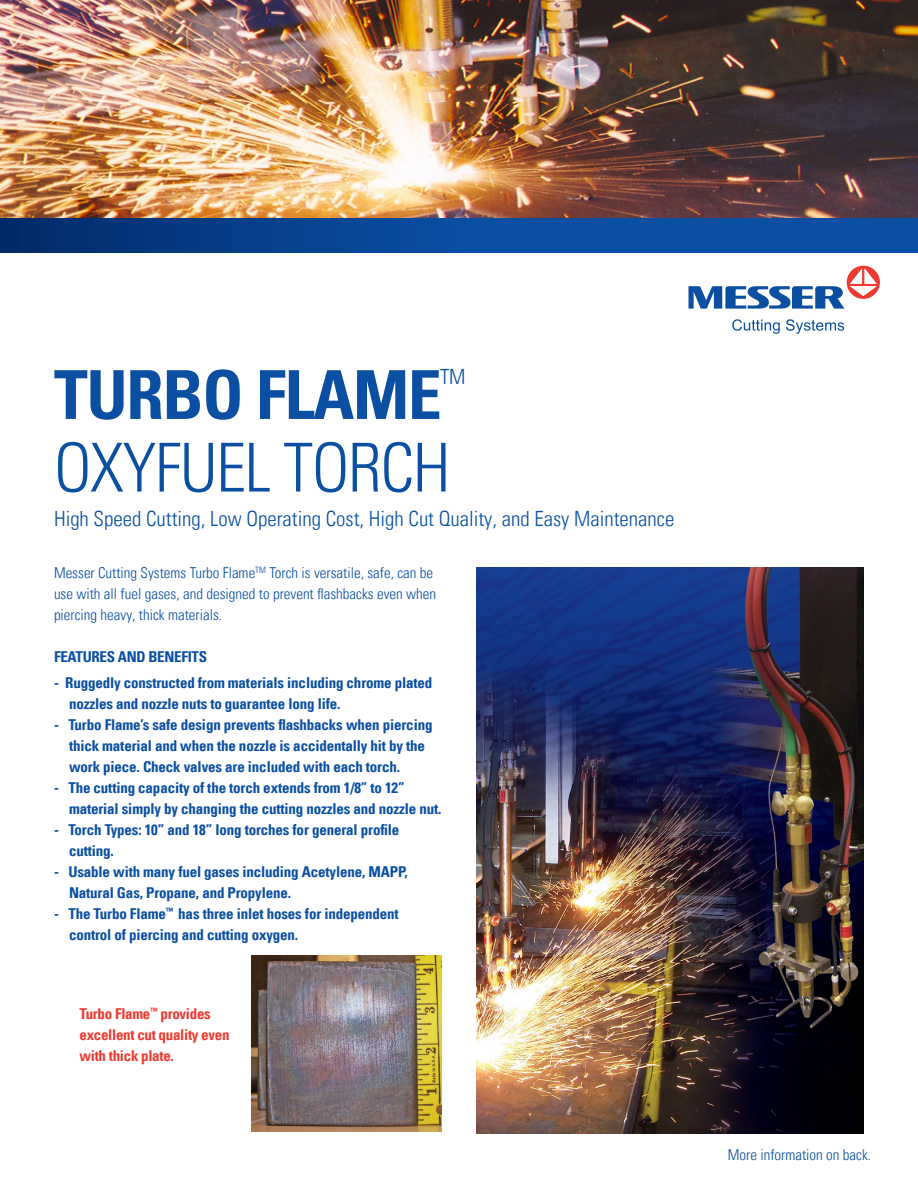
<style>
.page{position:relative;width:918px;height:1188px;background:#fff}
.page>*{position:absolute;margin:0;border:0;box-sizing:border-box;transform-origin:0 0}
.t1{font:67.5px "Univers Com 47 Light Cond";letter-spacing:-.02em;color:#0a4fa2}
.t2{font:67.5px "Univers Com 67 Bold Cond";letter-spacing:-.02em;color:#0a4fa2}
.Body{font:21px "Univers Com 47 Light Cond";color:#0a4fa2}
.Subhead{font:15px/21px "Univers Com 67 Bold Cond";letter-spacing:-.01em;color:#0a4fa2}
.Body-2{font:15px/21px "Univers Com 47 Light Cond";color:#0a4fa2}
.photocaption{font:15px/21px "Univers Com 67 Bold Cond";letter-spacing:-.02em;color:#ee3b32}
</style>
<div class="page">
<svg style="left:689px;top:266px;width:191px;height:43px"></svg>
<svg style="left:732px;top:319px;width:48px;height:15px"></svg>
<svg style="left:786px;top:319px;width:58px;height:15px"></svg>
<img style="left:0;top:0;width:918px;height:218px">
<div style="left:0;top:218px;width:918px;height:34px;background:linear-gradient(to right,#043377,#0c58b0)"></div>
<img style="left:252px;top:956px;width:190px;height:176px">
<img style="left:476px;top:567px;width:388px;height:567px">
<p class="t2" style="left:54px;top:354px;width:389px">TURBO FLAME</p>
<p class="Body" style="left:440px;top:364px;width:27px">TM</p>
<p class="t1" style="left:54px;top:427px;width:398px">OXYFUEL TORCH</p>
<p class="Body" style="left:54px;top:506px;width:622px">High Speed Cutting, Low Operating Cost, High Cut Quality, and Easy Maintenance</p>
<p class="Body-2" style="left:54px;top:562px;width:384px">Messer Cutting Systems Turbo Flame<sup>TM</sup> Torch is versatile, safe, can be use with all fuel gases, and designed to prevent flashbacks even when piercing heavy, thick materials.</p>
<p class="Subhead" style="left:54px;top:646px;width:155px">FEATURES AND BENEFITS</p>
<p class="Subhead" style="left:69px;top:672px;width:365px;text-indent:-15px">- Ruggedly constructed from materials including chrome plated nozzles and nozzle nuts to guarantee long life.</p>
<p class="Subhead" style="left:69px;top:714px;width:365px;text-indent:-15px">- Turbo Flame’s safe design prevents flashbacks when piercing thick material and when the nozzle is accidentally hit by the work piece. Check valves are included with each torch.</p>
<p class="Subhead" style="left:69px;top:777px;width:374px;text-indent:-15px">- The cutting capacity of the torch extends from 1/8” to 12” material simply by changing the cutting nozzles and nozzle nut.</p>
<p class="Subhead" style="left:69px;top:819px;width:332px;text-indent:-15px">- Torch Types: 10” and 18” long torches for general profile cutting.</p>
<p class="Subhead" style="left:69px;top:861px;width:340px;text-indent:-15px">- Usable with many fuel gases including Acetylene, MAPP,<br>Natural Gas, Propane, and Propylene.</p>
<p class="Subhead" style="left:69px;top:903px;width:331px;text-indent:-15px">- The Turbo Flame<sup>™</sup> has three inlet hoses for independent control of piercing and cutting oxygen.</p>
<p class="photocaption" style="left:80px;top:1003px;width:152px">Turbo Flame<sup>™</sup> provides excellent cut quality even with thick plate.</p>
<p class="Body-2" style="left:728px;top:1144px;width:145px">More information on back.</p>
</div>
